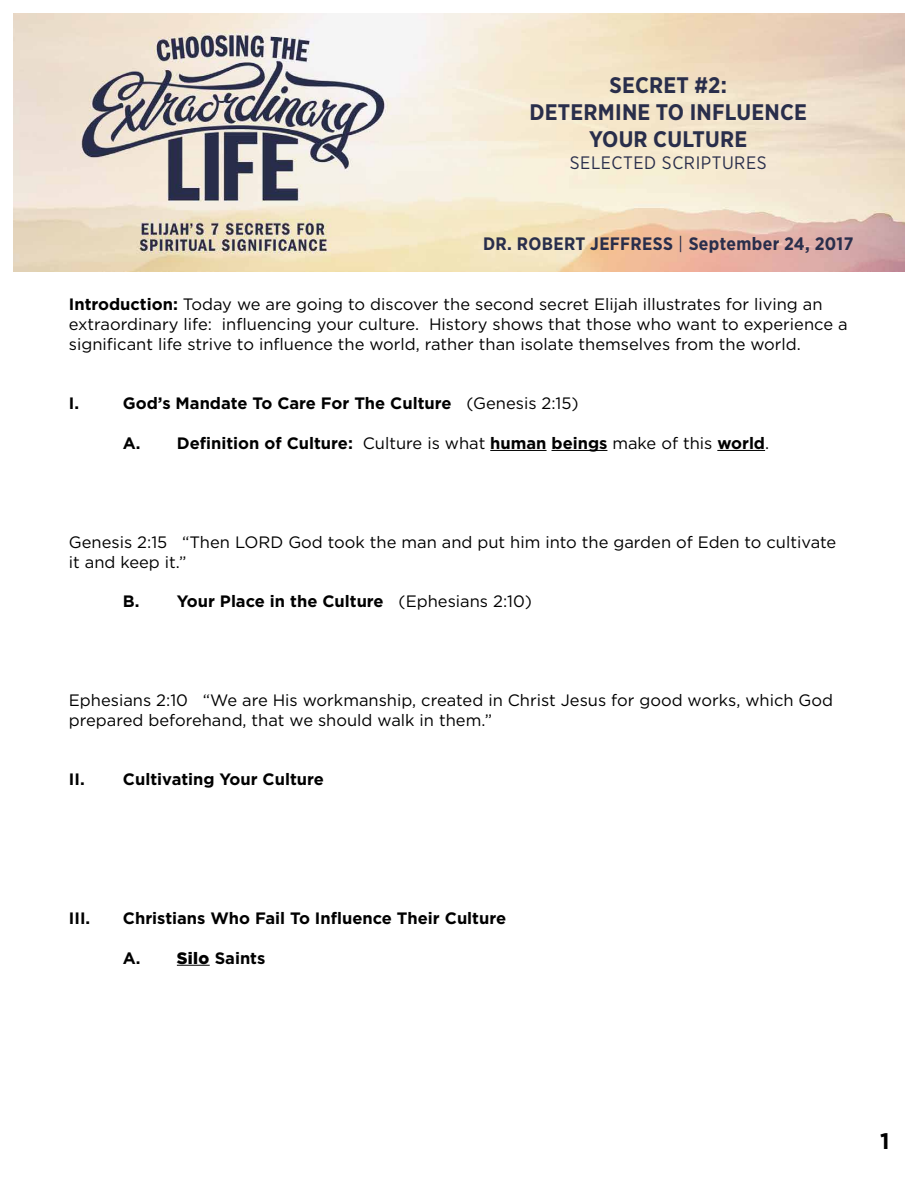
<style>
.page{position:relative;width:918px;height:1188px;background:#fff}
.page>*{position:absolute;margin:0;border:0;box-sizing:border-box;transform-origin:0 0}
.t1{font:700 22.5px/27px "Gotham Narrow";letter-spacing:.01em;color:#292e4b;text-align:center}
.t2{font:700 22.5px "Gotham";color:#000}
.t3{font:700 18px "Gotham Narrow";letter-spacing:.02em;color:#292e4b}
.t4{font:18px "Gotham Narrow";letter-spacing:.03em;color:#292e4b}
.t5{font:16.5px/19.8px "Gotham";color:#000}
.t6{font:700 16.5px "Gotham";color:#000}
.s1{font-weight:400}
.s2{font-weight:700}
.s3{font-weight:900}
</style>
<div class="page">
<img style="left:14px;top:14px;width:890px;height:257px">
<hr style="left:490px;top:450px;width:57px;height:1px;background:#000">
<hr style="left:552px;top:450px;width:55px;height:1px;background:#000">
<hr style="left:717px;top:450px;width:48px;height:1px;background:#000">
<hr style="left:177px;top:965px;width:33px;height:1px;background:#000">
<h1 class="t1" style="left:530px;top:71px;width:279px">SECRET #2:<br>DETERMINE TO INFLUENCE<br>YOUR CULTURE</h1>
<p class="t4" style="left:570px;top:152px;width:198px">SELECTED SCRIPTURES</p>
<p class="t3" style="left:483px;top:232px;width:372px">DR. ROBERT JEFFRESS <span class="s1">|</span> September 24, 2017</p>
<p class="t5" style="left:69px;top:294px;width:780px"><span class="s2">Introduction:</span> Today we are going to discover the second secret Elijah illustrates for living an extraordinary life: influencing your culture. History shows that those who want to experience a significant life strive to influence the world, rather than isolate themselves from the world.</p>
<p class="t6" style="left:69px;top:392px;width:12px">I.</p>
<p class="t6" style="left:123px;top:392px;width:457px">God’s Mandate To Care For The Culture <span class="s1">(Genesis 2:15)</span></p>
<p class="t6" style="left:123px;top:432px;width:648px">A. Definition of Culture: <span class="s1">Culture is what</span> human beings <span class="s1">make of this</span> world<span class="s1">.</span></p>
<p class="t5" style="left:69px;top:532px;width:769px">Genesis 2:15 “Then LORD God took the man and put him into the garden of Eden to cultivate it and keep it.”</p>
<p class="t6" style="left:123px;top:590px;width:411px">B. Your Place in the Culture <span class="s1">(Ephesians 2:10)</span></p>
<p class="t5" style="left:69px;top:690px;width:766px">Ephesians 2:10 “We are His workmanship, created in Christ Jesus for good works, which God prepared beforehand, that we should walk in them.”</p>
<p class="t6" style="left:69px;top:769px;width:257px">II. Cultivating Your Culture</p>
<p class="t6" style="left:69px;top:907px;width:23px">III.</p>
<p class="t6" style="left:123px;top:907px;width:385px">Christians Who Fail To Influence Their Culture</p>
<p class="t6" style="left:123px;top:947px;width:144px">A. <span class="s3">Silo</span> Saints</p>
<h1 class="t2" style="left:880px;top:1126px;width:11px">1</h1>
</div>
